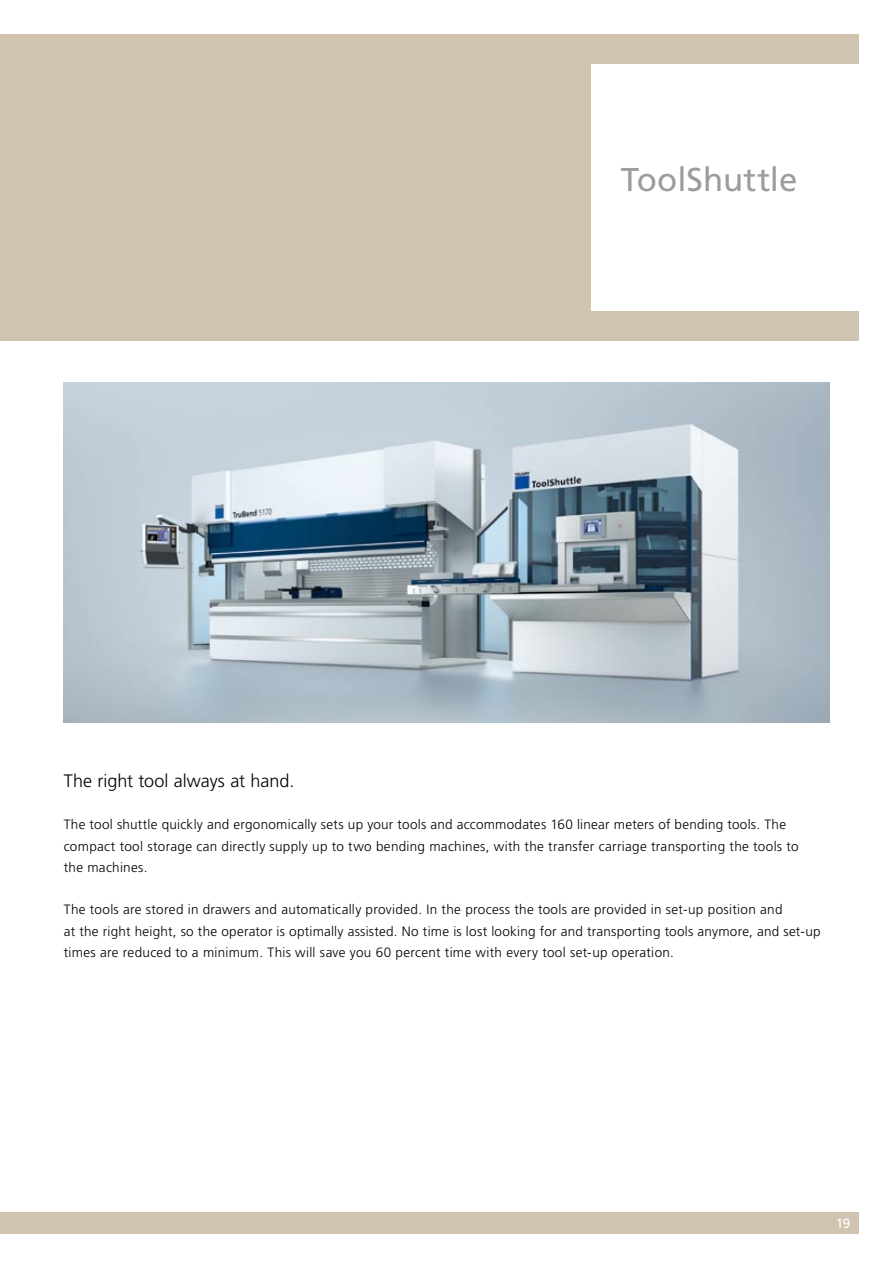
<style>
.page{position:relative;width:893px;height:1263px;background:#fff}
.page>*{position:absolute;margin:0;border:0;box-sizing:border-box;transform-origin:0 0}
.t1{font:33px "Frutiger LT Pro";color:#9c9c9c}
.t2{font:300 18px "Frutiger LT Pro";color:#000}
.t3{font:300 13.5px/21.3px "Frutiger LT Pro";letter-spacing:.02em;color:#000}
.t4{font:13.5px "Frutiger LT Pro";color:#fff}
</style>
<div class="page">
<div style="left:0;top:1212px;width:859px;height:21px;background:#d0c3b0"></div>
<div style="left:0;top:34px;width:859px;height:306px;background:#d0c3b0"></div>
<div style="left:591px;top:64px;width:302px;height:246px;background:#fff"></div>
<img style="left:64px;top:383px;width:765px;height:340px">
<h1 class="t1" style="left:621px;top:160px;width:178px">ToolShuttle</h1>
<h2 class="t2" style="left:64px;top:770px;width:232px">The right tool always at hand.</h2>
<p class="t3" style="left:64px;top:814px;width:736px">The tool shuttle quickly and ergonomically sets up your tools and accommodates 160 linear meters of bending tools. The compact tool storage can directly supply up to two bending machines, with the transfer carriage transporting the tools to the machines.</p>
<p class="t3" style="left:64px;top:899px;width:758px">The tools are stored in drawers and automatically provided. In the process the tools are provided in set-up position and<br>at the right height, so the operator is optimally assisted. No time is lost looking for and transporting tools anymore, and set-up times are reduced to a minimum. This will save you 60 percent time with every tool set-up operation.</p>
<p class="t4" style="left:836px;top:1215px;width:16px">19</p>
</div>
